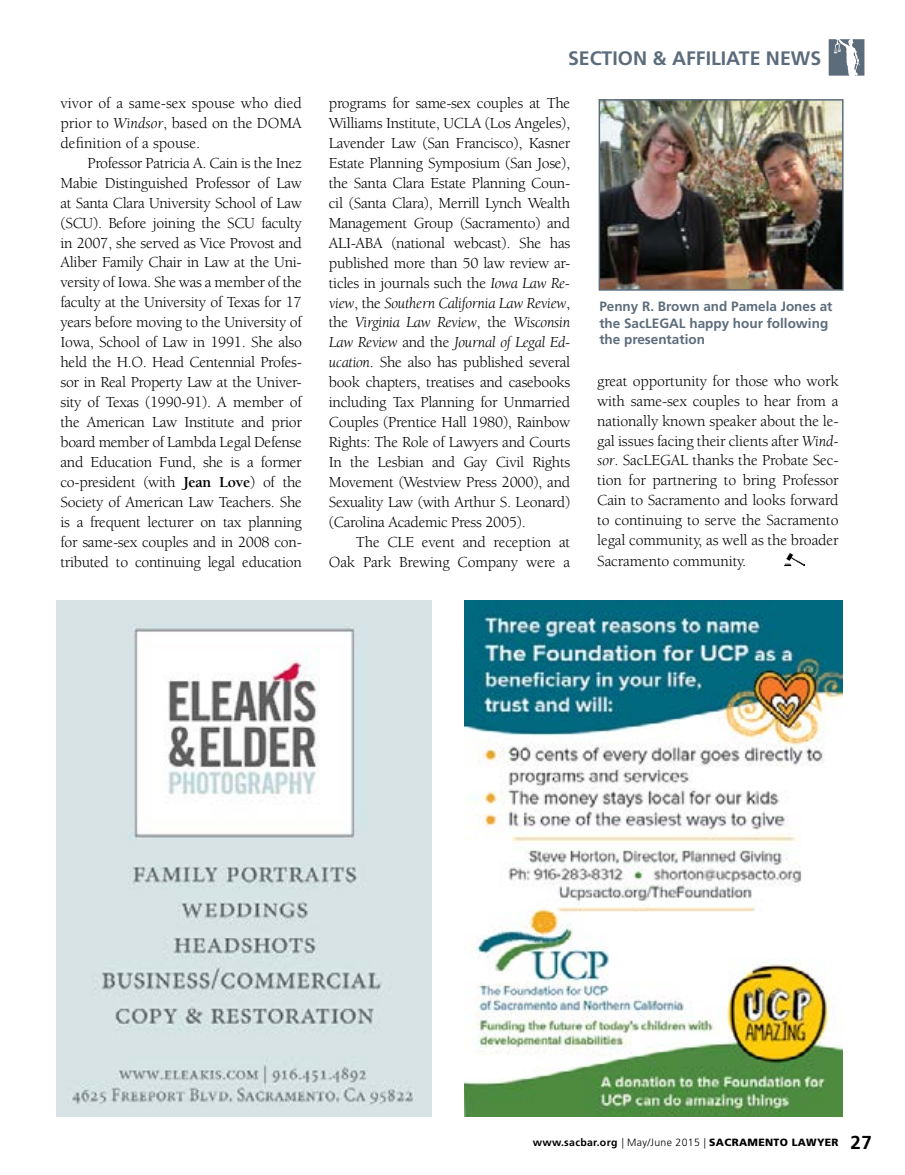
<style>
.page{position:relative;width:905px;height:1175px;background:#fff}
.page>*{position:absolute;margin:0;border:0;box-sizing:border-box;transform-origin:0 0}
.t1{font:700 19.5px "Frutiger";color:#5c6c7b}
.t2{font:15.75px/20px "Berkeley";letter-spacing:-.01em;color:#000;text-align:justify}
.t3{font:700 13.5px/16.2px "Frutiger";color:#5c6c7b}
.t4{font:900 10.5px "Frutiger";letter-spacing:.03em;color:#000}
.s1{font-style:italic}
.s2{font-weight:700}
.s3{font-family:"Minion Pro";font-weight:400}
.s4{font-weight:300}
.s5{font-weight:700;font-size:18.75px}
</style>
<div class="page">
<img style="left:784px;top:553px;width:20px;height:12px">
<img style="left:601px;top:102px;width:239px;height:186px">
<div style="left:598px;top:99px;width:245px;height:192px;border:2px solid #5c6c7b"></div>
<svg style="left:828px;top:39px;width:36px;height:37px"></svg>
<img style="left:56px;top:601px;width:376px;height:515px">
<img style="left:464px;top:601px;width:378px;height:515px">
<p class="t2" style="left:60px;top:93px;width:243px">vivor of a same-sex spouse who died prior to <span class="s1">Windsor</span>, based on the DOMA definition of a spouse.</p>
<p class="t2" style="left:60px;top:153px;width:243px;text-indent:27px">Professor Patricia A. Cain is the Inez Mabie Distinguished Professor of Law at Santa Clara University School of Law (SCU). Before joining the SCU faculty in 2007, she served as Vice Provost and Aliber Family Chair in Law at the Uni&shy;versity of Iowa. She was a member of the faculty at the University of Texas for 17 years before moving to the University of Iowa, School of Law in 1991. She also held the H.O. Head Centennial Profes&shy;sor in Real Property Law at the Univer&shy;sity of Texas (1990-91). A member of the American Law Institute and prior board member of Lambda Legal Defense and Education Fund, she is a former co-president (with <span class="s2">Jean Love</span>) of the Society of American Law Teachers. She is a frequent lecturer on tax planning for same-sex couples and in 2008 con&shy;tributed to continuing legal education</p>
<p class="t1" style="left:568px;top:47px;width:255px">SECTION &amp; AFFILIATE NEWS</p>
<p class="t2" style="left:329px;top:93px;width:243px">programs for same-sex couples at The Williams Institute, UCLA (Los Angeles), Lavender Law (San Francisco), Kasner Estate Planning Symposium (San Jose), the Santa Clara Estate Planning Coun&shy;cil (Santa Clara), Merrill Lynch Wealth Management Group (Sacramento) and ALI-ABA (national webcast). She has published more than 50 law review ar&shy;ticles in journals such the <span class="s1">Iowa Law Re&shy;view</span>, the <span class="s1">Southern California Law Review</span>, the <span class="s1">Virginia Law Review</span>, the <span class="s1">Wisconsin Law Review</span> and the <span class="s1">Journal of Legal Ed&shy;ucation</span>. She also has published several book chapters, treatises and casebooks including Tax Planning for Unmarried Couples (Prentice Hall 1980), Rainbow Rights: The Role of Lawyers and Courts In the Lesbian and Gay Civil Rights Movement (Westview Press 2000), and Sexuality Law (with Arthur S. Leonard) (Carolina Academic Press 2005).</p>
<p class="t2" style="left:329px;top:532px;width:243px;text-align:right">The CLE event and reception at<br>Oak Park Brewing Company were a</p>
<p class="t3" style="left:599px;top:298px;width:235px">Penny R. Brown and Pamela Jones at the SacLEGAL happy hour following the presentation</p>
<p class="t2" style="left:597px;top:371px;width:243px">great opportunity for those who work with same-sex couples to hear from a nationally known speaker about the le&shy;gal issues facing their clients after <span class="s1">Wind&shy;sor</span>. SacLEGAL thanks the Probate Sec&shy;tion for partnering to bring Professor Cain to Sacramento and looks forward to continuing to serve the Sacramento legal community, as well as the broader Sacramento community.</p>
<p class="t4" style="left:532px;top:1135px;width:341px"><span class="s2">www.sacbar.org</span> <span class="s3">|</span> <span class="s4">May/June 2015</span> <span class="s3">|</span> SACRAMENTO LAWYER <span class="s5">27</span></p>
</div>
